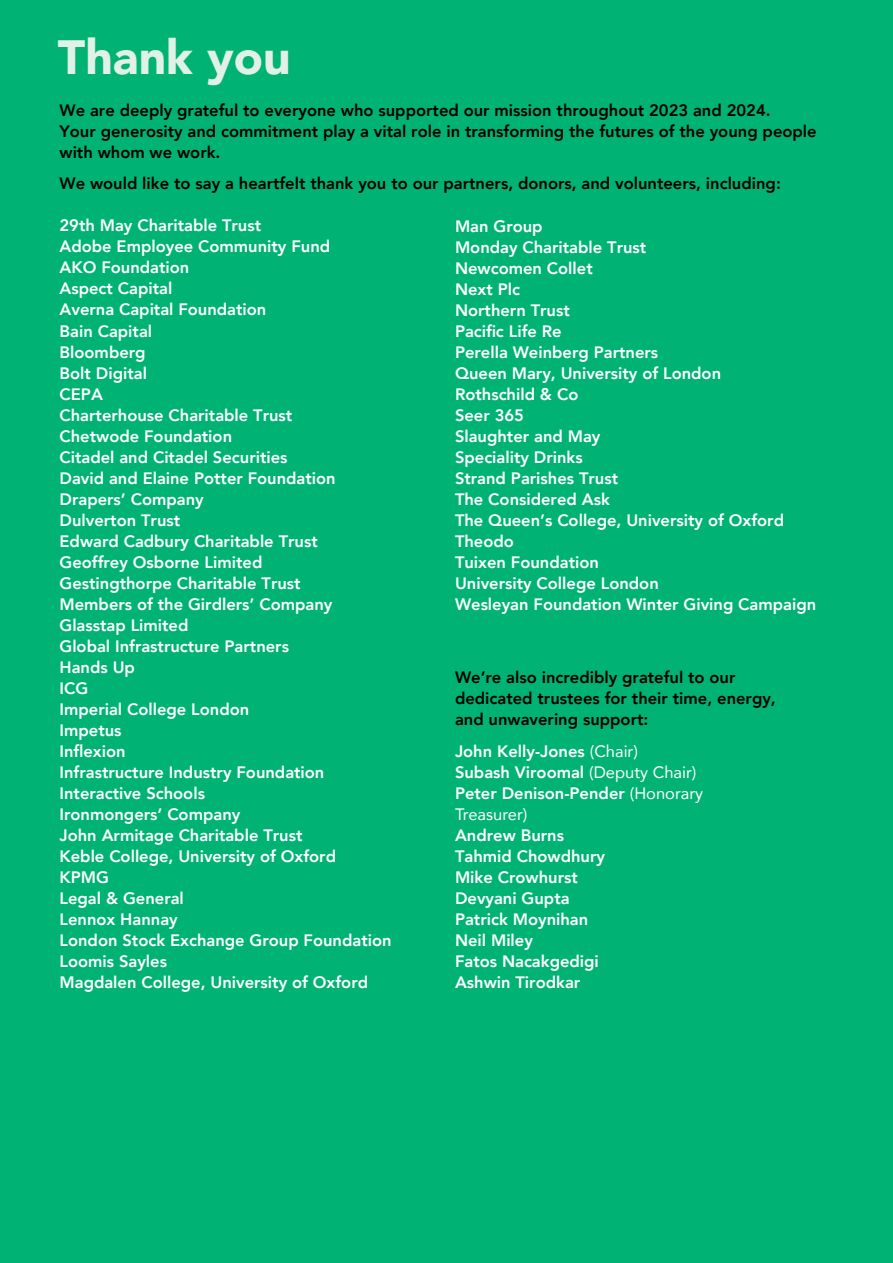
<style>
.page{position:relative;width:893px;height:1263px;background:#00b374}
.page>*{position:absolute;margin:0;border:0;box-sizing:border-box;transform-origin:0 0}
.t1{font:900 48px "Avenir";color:#e1f1e7}
.t2{font:16.5px/21px "Avenir Black 2";color:#fff}
.t3{font:16.5px/21px "Avenir Black 2";color:#000}
.t4{font:16.5px "Avenir";color:#fff}
.s1{font-family:"Avenir"}
</style>
<div class="page">
<h1 class="t1" style="left:58px;top:16px;width:234px">Thank you</h1>
<p class="t3" style="left:60px;top:101px;width:759px">We are deeply grateful to everyone who supported our mission throughout 2023 and 2024.<br>Your generosity and commitment play a vital role in transforming the futures of the young people with whom we work.</p>
<p class="t3" style="left:60px;top:174px;width:723px">We would like to say a heartfelt thank you to our partners, donors, and volunteers, including:</p>
<p class="t2" style="left:60px;top:216px;width:334px">29th May Charitable Trust<br>Adobe Employee Community Fund<br>AKO Foundation<br>Aspect Capital<br>Averna Capital Foundation<br>Bain Capital<br>Bloomberg<br>Bolt Digital<br>CEPA<br>Charterhouse Charitable Trust<br>Chetwode Foundation<br>Citadel and Citadel Securities<br>David and Elaine Potter Foundation<br>Drapers’ Company<br>Dulverton Trust<br>Edward Cadbury Charitable Trust<br>Geoffrey Osborne Limited<br>Gestingthorpe Charitable Trust<br>Members of the Girdlers’ Company<br>Glasstap Limited<br>Global Infrastructure Partners<br>Hands Up<br>ICG<br>Imperial College London<br>Impetus<br>Inflexion<br>Infrastructure Industry Foundation<br>Interactive Schools<br>Ironmongers’ Company<br>John Armitage Charitable Trust<br>Keble College, University of Oxford<br>KPMG<br>Legal &amp; General<br>Lennox Hannay<br>London Stock Exchange Group Foundation<br>Loomis Sayles<br>Magdalen College, University of Oxford</p>
<p class="t2" style="left:455px;top:217px;width:363px">Man Group<br>Monday Charitable Trust<br>Newcomen Collet<br>Next Plc<br>Northern Trust<br>Pacific Life Re<br>Perella Weinberg Partners<br>Queen Mary, University of London<br>Rothschild &amp; Co<br>Seer 365<br>Slaughter and May<br>Speciality Drinks<br>Strand Parishes Trust<br>The Considered Ask<br>The Queen’s College, University of Oxford<br>Theodo<br>Tuixen Foundation<br>University College London<br>Wesleyan Foundation Winter Giving Campaign</p>
<p class="t3" style="left:455px;top:668px;width:322px">We’re also incredibly grateful to our dedicated trustees for their time, energy, and unwavering support:</p>
<p class="t2" style="left:455px;top:742px;width:250px">John Kelly-Jones <span class="s1">(Chair)<br></span>Subash Viroomal <span class="s1">(Deputy Chair)<br></span>Peter Denison-Pender <span class="s1">(Honorary</span></p>
<p class="t4" style="left:455px;top:801px;width:74px">Treasurer)</p>
<p class="t2" style="left:455px;top:826px;width:152px">Andrew Burns<br>Tahmid Chowdhury<br>Mike Crowhurst<br>Devyani Gupta<br>Patrick Moynihan<br>Neil Miley<br>Fatos Nacakgedigi<br>Ashwin Tirodkar</p>
</div>
